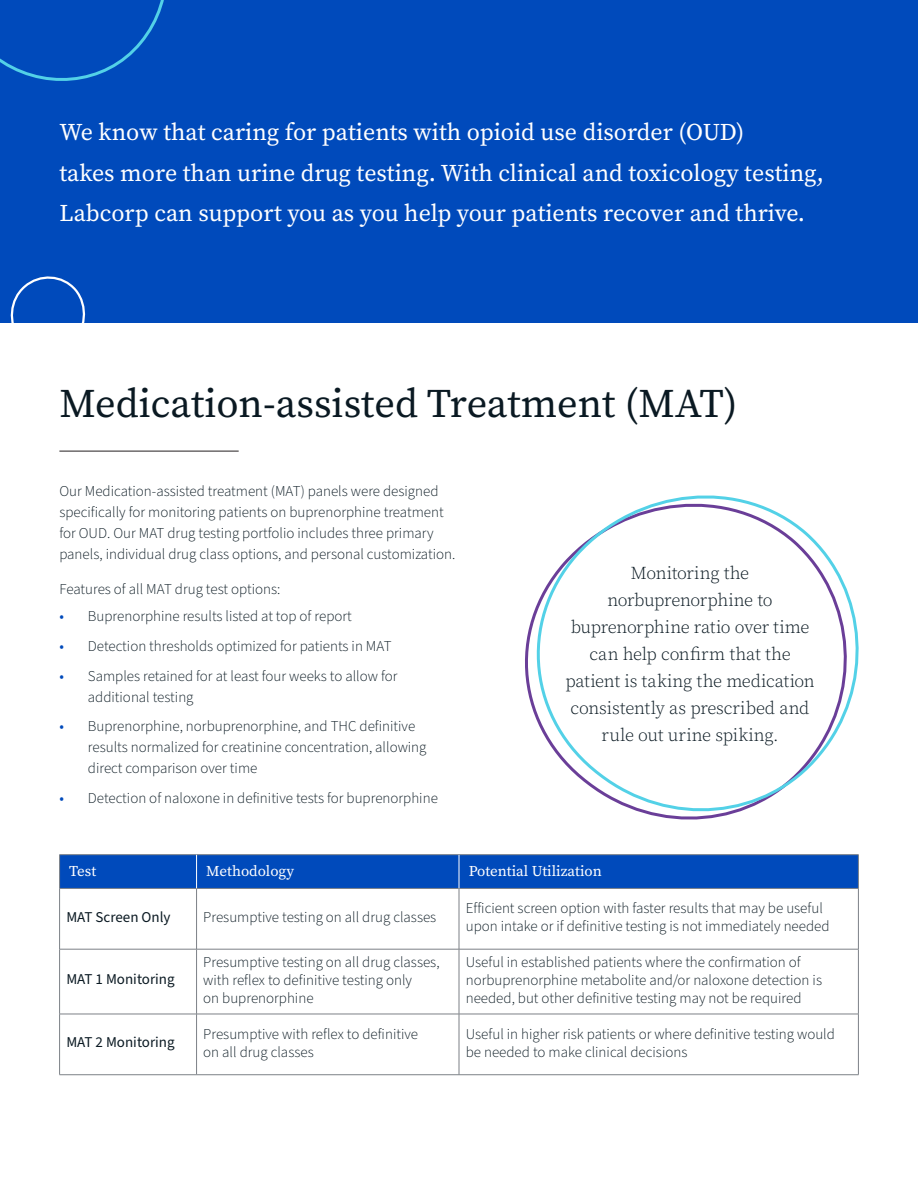
<style>
.page{position:relative;width:918px;height:1188px;background:#fff}
.page>*{position:absolute;margin:0;border:0;box-sizing:border-box;transform-origin:0 0}
.t1{font:40.5px "Source Serif Pro";color:#0a1922}
.t2{font:24px/40.5px "Source Serif Pro";color:#fff}
.t3{font:300 18px/27px "Source Serif Pro";letter-spacing:-.015em;color:#0a1922;text-align:center}
.t4{font:300 15px/18px "Source Sans Pro";color:#0a1922}
.t5{font:15px "Source Sans Pro";color:#0a1922}
.t6{font:15px "Source Serif Pro";color:#fff}
.s1{font-weight:400;color:#004abb}
</style>
<div class="page">
<div style="left:0;top:0;width:918px;height:323px;background:#004abb"></div>
<svg style="left:10px;top:276px;width:76px;height:47px"></svg>
<svg style="left:0;top:0;width:164px;height:81px"></svg>
<hr style="left:59px;top:451px;width:180px;height:1px;background:#231f20">
<div style="left:60px;top:855px;width:798px;height:33px;background:#004abb"></div>
<hr style="left:59px;top:889px;width:1px;height:60px;background:#7c8187">
<hr style="left:196px;top:889px;width:1px;height:60px;background:#7c8187">
<hr style="left:459px;top:889px;width:1px;height:60px;background:#7c8187">
<hr style="left:858px;top:889px;width:1px;height:60px;background:#7c8187">
<hr style="left:59px;top:949px;width:138px;height:1px;background:#7c8187">
<hr style="left:59px;top:949px;width:1px;height:65px;background:#7c8187">
<hr style="left:197px;top:949px;width:262px;height:1px;background:#7c8187">
<hr style="left:196px;top:949px;width:1px;height:65px;background:#7c8187">
<hr style="left:459px;top:949px;width:400px;height:1px;background:#7c8187">
<hr style="left:459px;top:949px;width:1px;height:65px;background:#7c8187">
<hr style="left:858px;top:949px;width:1px;height:65px;background:#7c8187">
<hr style="left:59px;top:1014px;width:138px;height:1px;background:#7c8187">
<hr style="left:59px;top:1014px;width:1px;height:61px;background:#7c8187">
<hr style="left:197px;top:1014px;width:262px;height:1px;background:#7c8187">
<hr style="left:196px;top:1014px;width:1px;height:61px;background:#7c8187">
<hr style="left:459px;top:1014px;width:400px;height:1px;background:#7c8187">
<hr style="left:459px;top:1014px;width:1px;height:61px;background:#7c8187">
<hr style="left:858px;top:1014px;width:1px;height:61px;background:#7c8187">
<hr style="left:59px;top:1074px;width:138px;height:1px;background:#7c8187">
<hr style="left:197px;top:1074px;width:262px;height:1px;background:#7c8187">
<hr style="left:459px;top:1074px;width:400px;height:1px;background:#7c8187">
<hr style="left:59px;top:855px;width:1px;height:33px;background:#7c8187">
<hr style="left:59px;top:854px;width:138px;height:1px;background:#7c8187">
<hr style="left:59px;top:888px;width:138px;height:1px;background:#7c8187">
<hr style="left:197px;top:854px;width:262px;height:1px;background:#7c8187">
<hr style="left:197px;top:888px;width:262px;height:1px;background:#7c8187">
<hr style="left:459px;top:854px;width:400px;height:1px;background:#7c8187">
<hr style="left:858px;top:855px;width:1px;height:33px;background:#7c8187">
<hr style="left:459px;top:888px;width:400px;height:1px;background:#7c8187">
<hr style="left:196px;top:855px;width:1px;height:33px;background:#fff">
<hr style="left:459px;top:855px;width:1px;height:33px;background:#fff">
<svg style="left:525px;top:495px;width:334px;height:325px"></svg>
<h2 class="t2" style="left:59px;top:112px;width:766px">We know that caring for patients with opioid use disorder (OUD)<br>takes more than urine drug testing. With clinical and toxicology testing,<br>Labcorp can support you as you help your patients recover and thrive.</h2>
<h1 class="t1" style="left:59px;top:377px;width:680px">Medication-assisted Treatment (MAT)</h1>
<p class="t4" style="left:59px;top:481px;width:398px;line-height:21px">Our Medication-assisted treatment (MAT) panels were designed specifically for monitoring patients on buprenorphine treatment for OUD. Our MAT drug testing portfolio includes three primary panels, individual drug class options, and personal customization.</p>
<p class="t4" style="left:59px;top:580px;width:223px">Features of all MAT drug test options:</p>
<p class="t4" style="left:59px;top:608px;width:294px"><span class="s1">•</span> Buprenorphine results listed at top of report</p>
<p class="t4" style="left:59px;top:638px;width:334px"><span class="s1">•</span> Detection thresholds optimized for patients in MAT</p>
<p class="t4" style="left:88px;top:666px;width:311px;line-height:21px;text-indent:-28px"><span class="s1">•</span> Samples retained for at least four weeks to allow for additional testing</p>
<p class="t4" style="left:88px;top:716px;width:340px;line-height:21px;text-indent:-28px"><span class="s1">•</span> Buprenorphine, norbuprenorphine, and THC definitive results normalized for creatinine concentration, allowing direct comparison over time</p>
<p class="t4" style="left:59px;top:789px;width:380px"><span class="s1">•</span> Detection of naloxone in definitive tests for buprenorphine</p>
<p class="t3" style="left:565px;top:560px;width:251px">Monitoring the norbuprenorphine to buprenorphine ratio over time can help confirm that the patient is taking the medication consistently as prescribed and rule out urine spiking.</p>
<p class="t6" style="left:69px;top:861px;width:29px">Test</p>
<p class="t6" style="left:206px;top:861px;width:89px">Methodology</p>
<p class="t6" style="left:469px;top:861px;width:135px">Potential Utilization</p>
<p class="t5" style="left:66px;top:907px;width:106px">MAT Screen Only</p>
<p class="t4" style="left:203px;top:909px;width:235px">Presumptive testing on all drug classes</p>
<p class="t4" style="left:466px;top:900px;width:365px">Efficient screen option with faster results that may be useful upon intake or if definitive testing is not immediately needed</p>
<p class="t5" style="left:66px;top:969px;width:110px">MAT 1 Monitoring</p>
<p class="t4" style="left:203px;top:954px;width:238px">Presumptive testing on all drug classes, with reflex to definitive testing only<br>on buprenorphine</p>
<p class="t4" style="left:466px;top:954px;width:358px">Useful in established patients where the confirmation of norbuprenorphine metabolite and/or naloxone detection is needed, but other definitive testing may not be required</p>
<p class="t5" style="left:66px;top:1032px;width:110px">MAT 2 Monitoring</p>
<p class="t4" style="left:203px;top:1025px;width:216px">Presumptive with reflex to definitive on all drug classes</p>
<p class="t4" style="left:466px;top:1025px;width:371px">Useful in higher risk patients or where definitive testing would be needed to make clinical decisions</p>
</div>
